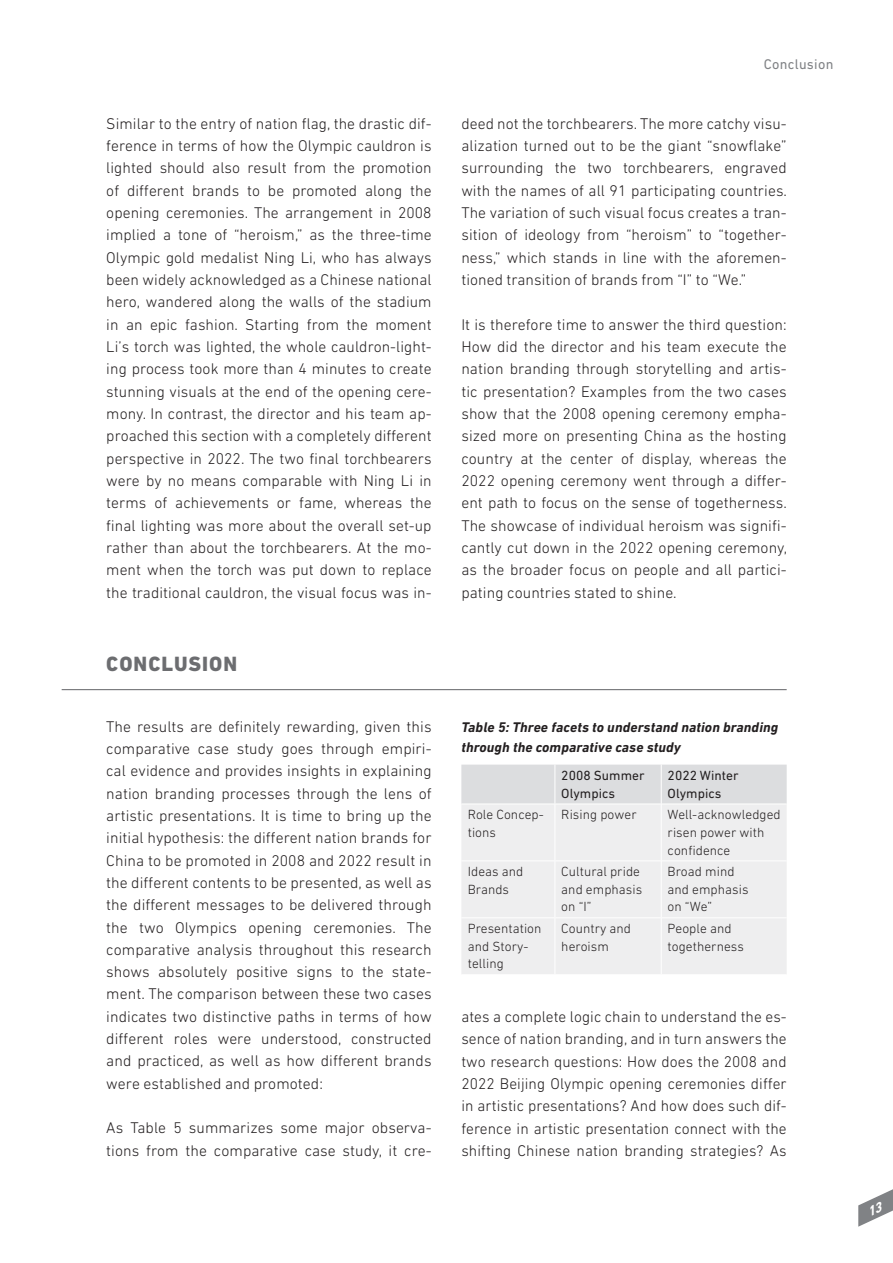
<style>
.page{position:relative;width:893px;height:1263px;background:#fff}
.page>*{position:absolute;margin:0;border:0;box-sizing:border-box;transform-origin:0 0}
.t1{font:800 21px "DIN Next LT Pro";letter-spacing:.05em;color:#6c6d70}
.t2{font:300 15.75px/22.4px "DIN Next LT Pro";letter-spacing:.005em;color:#231f20;text-align:justify}
.t3{font:italic 700 14.25px/20.2px "DIN Next LT Pro";letter-spacing:.01em;color:#231f20}
.t4{font:14.25px "DIN Next LT Pro";letter-spacing:.02em;color:#808285}
.t5{font:300 13.5px/17.5px "DIN Next LT Pro";letter-spacing:.005em;color:#231f20}
.t6{font:13.5px/17.5px "DIN Next LT Pro";letter-spacing:.005em;color:#231f20}
</style>
<div class="page">
<hr style="left:62px;top:689px;width:725px;height:1px;background:#6c6d70">
<div style="left:461px;top:765px;width:326px;height:38px;background:#dcdddf"></div>
<div style="left:461px;top:805px;width:326px;height:169px;background:#eeeeef"></div>
<hr style="left:461px;top:860px;width:94px;height:1px;background:#fff">
<hr style="left:555px;top:860px;width:106px;height:1px;background:#fff">
<hr style="left:662px;top:860px;width:125px;height:1px;background:#fff">
<hr style="left:461px;top:917px;width:94px;height:1px;background:#fff">
<hr style="left:555px;top:917px;width:106px;height:1px;background:#fff">
<hr style="left:662px;top:917px;width:125px;height:1px;background:#fff">
<hr style="left:555px;top:765px;width:1px;height:39px;background:#fff">
<hr style="left:661px;top:765px;width:1px;height:39px;background:#fff">
<hr style="left:555px;top:804px;width:1px;height:57px;background:#fff">
<hr style="left:661px;top:804px;width:1px;height:57px;background:#fff">
<hr style="left:555px;top:861px;width:1px;height:57px;background:#fff">
<hr style="left:661px;top:861px;width:1px;height:57px;background:#fff">
<hr style="left:555px;top:918px;width:1px;height:56px;background:#fff">
<hr style="left:661px;top:918px;width:1px;height:56px;background:#fff">
<svg style="left:858px;top:1189px;width:35px;height:38px"></svg>
<p class="t4" style="left:764px;top:56px;width:71px">Conclusion</p>
<p class="t2" style="left:106px;top:112px;width:327px">Similar to the entry of nation flag, the drastic dif&shy;ference in terms of how the Olympic cauldron is lighted should also result from the promotion of different brands to be promoted along the opening ceremonies. The arrangement in 2008 implied a tone of “heroism,” as the three-time Olympic gold medalist Ning Li, who has always been widely acknowledged as a Chinese national hero, wandered along the walls of the stadium in an epic fashion. Starting from the moment Li’s torch was lighted, the whole cauldron-light&shy;ing process took more than 4 minutes to create stunning visuals at the end of the opening cere&shy;mony. In contrast, the director and his team ap&shy;proached this section with a completely different perspective in 2022. The two final torchbearers were by no means comparable with Ning Li in terms of achievements or fame, whereas the final lighting was more about the overall set-up rather than about the torchbearers. At the mo&shy;ment when the torch was put down to replace the traditional cauldron, the visual focus was in-</p>
<p class="t2" style="left:461px;top:112px;width:327px">deed not the torchbearers. The more catchy visu&shy;alization turned out to be the giant “snowflake” surrounding the two torchbearers, engraved with the names of all 91 participating countries.<br>The variation of such visual focus creates a tran&shy;sition of ideology from “heroism” to “together&shy;ness,” which stands in line with the aforemen&shy;tioned transition of brands from “I” to “We.”</p>
<p class="t2" style="left:461px;top:313px;width:327px">It is therefore time to answer the third question:<br>How did the director and his team execute the nation branding through storytelling and artis&shy;tic presentation? Examples from the two cases show that the 2008 opening ceremony empha&shy;sized more on presenting China as the hosting country at the center of display, whereas the 2022 opening ceremony went through a differ&shy;ent path to focus on the sense of togetherness.<br>The showcase of individual heroism was signifi&shy;cantly cut down in the 2022 opening ceremony, as the broader focus on people and all partici&shy;pating countries stated to shine.</p>
<h1 class="t1" style="left:106px;top:651px;width:132px">CONCLUSION</h1>
<p class="t2" style="left:106px;top:715px;width:327px">The results are definitely rewarding, given this comparative case study goes through empiri&shy;cal evidence and provides insights in explaining nation branding processes through the lens of artistic presentations. It is time to bring up the initial hypothesis: the different nation brands for China to be promoted in 2008 and 2022 result in the different contents to be presented, as well as the different messages to be delivered through the two Olympics opening ceremonies. The comparative analysis throughout this research shows absolutely positive signs to the state&shy;ment. The comparison between these two cases indicates two distinctive paths in terms of how different roles were understood, constructed and practiced, as well as how different brands were established and promoted:</p>
<p class="t2" style="left:106px;top:1117px;width:327px">As Table 5 summarizes some major observa&shy;tions from the comparative case study, it cre-</p>
<p class="t3" style="left:461px;top:717px;width:318px">Table 5: Three facets to understand nation branding through the comparative case study</p>
<p class="t6" style="left:561px;top:766px;width:85px">2008 Summer<br>Olympics</p>
<p class="t6" style="left:668px;top:766px;width:73px">2022 Winter<br>Olympics</p>
<p class="t5" style="left:468px;top:806px;width:78px">Role Concep&shy;tions</p>
<p class="t5" style="left:561px;top:806px;width:77px">Rising power</p>
<p class="t5" style="left:668px;top:806px;width:115px">Well-acknowledged risen power with confidence</p>
<p class="t5" style="left:468px;top:863px;width:57px">Ideas and<br>Brands</p>
<p class="t5" style="left:561px;top:863px;width:82px">Cultural pride and emphasis on “I”</p>
<p class="t5" style="left:668px;top:863px;width:82px">Broad mind and emphasis on “We”</p>
<p class="t5" style="left:468px;top:920px;width:75px">Presentation and Story&shy;telling</p>
<p class="t5" style="left:561px;top:920px;width:71px">Country and heroism</p>
<p class="t5" style="left:668px;top:920px;width:78px">People and togetherness</p>
<p class="t2" style="left:461px;top:1005px;width:327px">ates a complete logic chain to understand the es&shy;sence of nation branding, and in turn answers the two research questions: How does the 2008 and 2022 Beijing Olympic opening ceremonies differ in artistic presentations? And how does such dif&shy;ference in artistic presentation connect with the shifting Chinese nation branding strategies? As</p>
</div>
